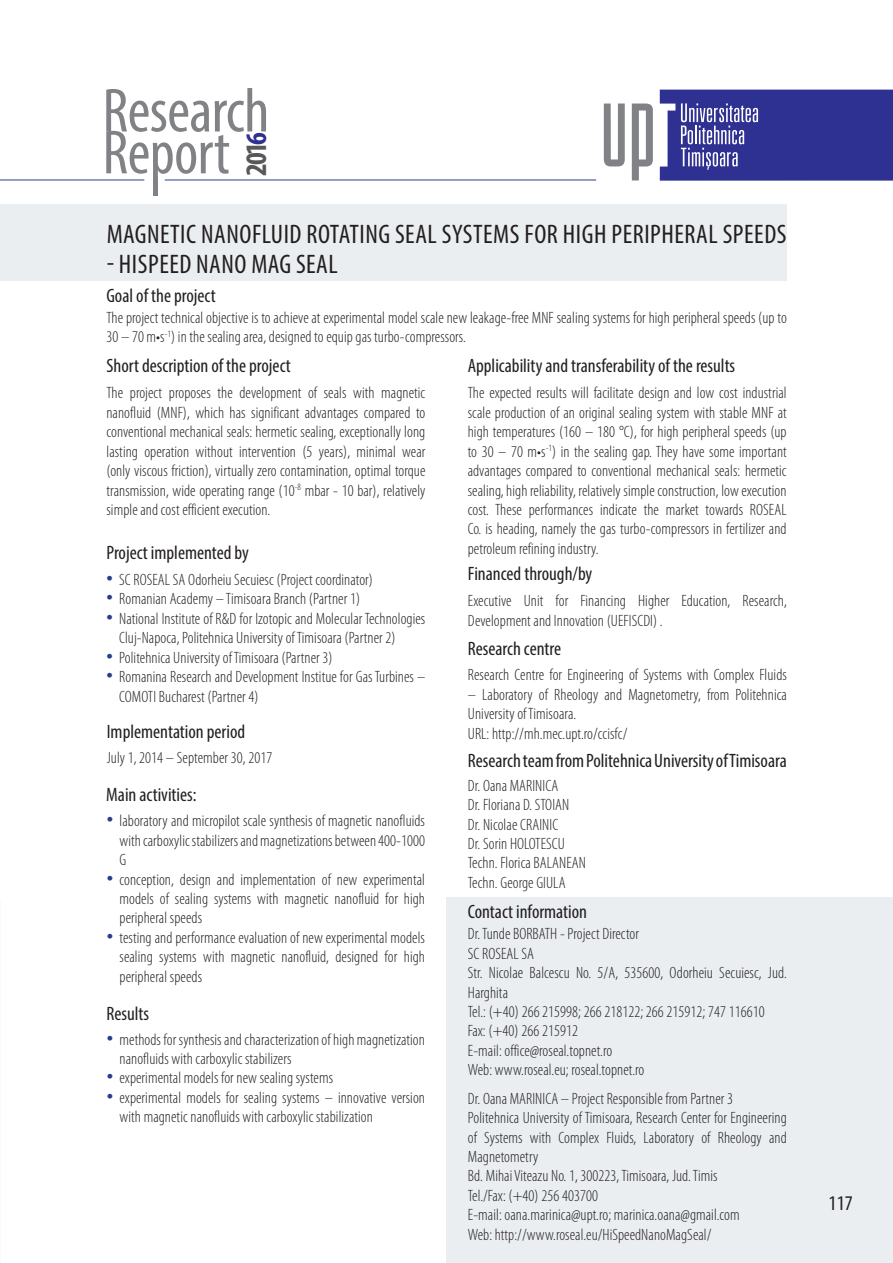
<style>
.page{position:relative;width:893px;height:1263px;background:#fff}
.page>*{position:absolute;margin:0;border:0;box-sizing:border-box;transform-origin:0 0}
.t1{font:condensed 62.7px "Myriad Pro";letter-spacing:-.01em;color:#808285}
.t2{font:700 condensed 29.85px "Myriad Pro";color:#57585a}
.t3{font:condensed 26.85px "Myriad Pro";letter-spacing:.02em;color:#231f20}
.t4{font:condensed 20.85px "Myriad Pro";color:#231f20}
.t5{font:condensed 19.5px "Myriad Pro";color:#231f20}
.t6{font:300 condensed 16.5px/19.5px "Myriad Pro";letter-spacing:.005em;color:#231f20}
.s1{color:#2e3092}
.s2{font-size:26.85px;color:#253f8e}
</style>
<div class="page">
<div style="left:787px;top:1157px;width:106px;height:106px;background:#ebeef1"></div>
<div style="left:153px;top:178px;width:5px;height:18px;background:#808285"></div>
<hr style="left:165px;top:180px;width:431px;height:1px;background:#253f8e">
<svg style="left:632px;top:104px;width:21px;height:76px"></svg>
<svg style="left:604px;top:104px;width:21px;height:62px"></svg>
<svg style="left:660px;top:90px;width:233px;height:91px;background:#41439c"></svg>
<hr style="left:0;top:180px;width:144px;height:1px;background:#253f8e">
<div style="left:0;top:204px;width:787px;height:77px;background:#ebeef1"></div>
<div style="left:446px;top:1157px;width:341px;height:106px;background:#ebeef1"></div>
<div style="left:446px;top:897px;width:447px;height:260px;background:#ebeef1"></div>
<h1 class="t1" style="left:103px;top:73px;width:168px">Research</h1>
<h1 class="t1" style="left:103px;top:115px;width:129px">Report</h1>
<h2 class="t2" style="left:238px;top:176px;width:45px;rotate:-90deg">201<span class="s1">6</span></h2>
<p class="t3" style="left:107px;top:218px;width:681px">MAGNETIC NANOFLUID ROTATING SEAL SYSTEMS FOR HIGH PERIPHERAL SPEEDS</p>
<p class="t3" style="left:107px;top:247px;width:233px">- HISPEED NANO MAG SEAL</p>
<p class="t6" style="left:106px;top:308px;width:682px">The project technical objective is to achieve at experimental model scale new leakage-free MNF sealing systems for high peripheral speeds (up to<br>30 – 70 m•s<sup>-1</sup>) in the sealing area, designed to equip gas turbo-compressors.</p>
<p class="t5" style="left:106px;top:284px;width:111px">Goal of the project</p>
<p class="t5" style="left:106px;top:354px;width:186px">Short description of the project</p>
<p class="t6" style="left:106px;top:384px;width:320px;text-align:justify">The project proposes the development of seals with magnetic nanofluid (MNF), which has significant advantages compared to conventional mechanical seals: hermetic sealing, exceptionally long lasting operation without intervention (5 years), minimal wear (only viscous friction), virtually zero contamination, optimal torque transmission, wide operating range (10<sup>-8</sup> mbar - 10 bar), relatively simple and cost efficient execution.</p>
<p class="t5" style="left:106px;top:540px;width:144px">Project implemented by</p>
<p class="t6" style="left:106px;top:570px;width:268px"><span class="s2">•</span> SC ROSEAL SA Odorheiu Secuiesc (Project coordinator)</p>
<p class="t6" style="left:106px;top:590px;width:255px"><span class="s2">•</span> Romanian Academy – Timisoara Branch (Partner 1)</p>
<p class="t6" style="left:119px;top:609px;width:308px;text-indent:-13px"><span class="s2">•</span> National Institute of R&amp;D for Izotopic and Molecular Technologies<br>Cluj-Napoca, Politehnica University of Timisoara (Partner 2)</p>
<p class="t6" style="left:106px;top:648px;width:228px"><span class="s2">•</span> Politehnica University of Timisoara (Partner 3)</p>
<p class="t6" style="left:119px;top:667px;width:308px;text-indent:-13px"><span class="s2">•</span> Romanina Research and Development Institue for Gas Turbines –<br>COMOTI Bucharest (Partner 4)</p>
<p class="t5" style="left:107px;top:720px;width:140px">Implementation period</p>
<p class="t6" style="left:107px;top:748px;width:167px">July 1, 2014 – September 30, 2017</p>
<p class="t5" style="left:106px;top:783px;width:92px">Main activities:</p>
<p class="t6" style="left:120px;top:811px;width:307px;text-align:justify;text-indent:-13px"><span class="s2">•</span> laboratory and micropilot scale synthesis of magnetic nanofluids with carboxylic stabilizers and magnetizations between 400-1000<br>G</p>
<p class="t6" style="left:120px;top:870px;width:307px;text-align:justify;text-indent:-13px"><span class="s2">•</span> conception, design and implementation of new experimental models of sealing systems with magnetic nanofluid for high peripheral speeds</p>
<p class="t6" style="left:120px;top:928px;width:307px;text-align:justify;text-indent:-13px"><span class="s2">•</span> testing and performance evaluation of new experimental models sealing systems with magnetic nanofluid, designed for high peripheral speeds</p>
<p class="t5" style="left:106px;top:1002px;width:44px">Results</p>
<p class="t6" style="left:120px;top:1030px;width:307px;text-indent:-13px"><span class="s2">•</span> methods for synthesis and characterization of high magnetization nanofluids with carboxylic stabilizers</p>
<p class="t6" style="left:107px;top:1068px;width:228px"><span class="s2">•</span> experimental models for new sealing systems</p>
<p class="t6" style="left:120px;top:1088px;width:307px;text-indent:-13px"><span class="s2">•</span> experimental models for sealing systems – innovative version with magnetic nanofluids with carboxylic stabilization</p>
<p class="t5" style="left:468px;top:354px;width:269px">Applicability and transferability of the results</p>
<p class="t6" style="left:468px;top:384px;width:320px;text-align:justify">The expected results will facilitate design and low cost industrial scale production of an original sealing system with stable MNF at high temperatures (160 – 180 °C), for high peripheral speeds (up to 30 – 70 m•s<sup>-1</sup>) in the sealing gap. They have some important advantages compared to conventional mechanical seals: hermetic sealing, high reliability, relatively simple construction, low execution cost. These performances indicate the market towards ROSEAL Co. is heading, namely the gas turbo-compressors in fertilizer and petroleum refining industry.</p>
<p class="t5" style="left:468px;top:562px;width:126px">Financed through/by</p>
<p class="t6" style="left:468px;top:592px;width:320px">Executive Unit for Financing Higher Education, Research,<br>Development and Innovation (UEFISCDI) .</p>
<p class="t5" style="left:468px;top:637px;width:95px">Research centre</p>
<p class="t6" style="left:468px;top:665px;width:320px">Research Centre for Engineering of Systems with Complex Fluids</p>
<p class="t6" style="left:468px;top:685px;width:320px">– Laboratory of Rheology and Magnetometry, from Politehnica<br>University of Timisoara.</p>
<p class="t6" style="left:468px;top:724px;width:161px">URL: http://mh.mec.upt.ro/ccisfc/</p>
<p class="t5" style="left:468px;top:749px;width:320px">Research team from Politehnica University of Timisoara</p>
<p class="t6" style="left:468px;top:776px;width:92px">Dr. Oana MARINICA</p>
<p class="t6" style="left:468px;top:795px;width:103px">Dr. Floriana D. STOIAN</p>
<p class="t6" style="left:468px;top:815px;width:92px">Dr. Nicolae CRAINIC</p>
<p class="t6" style="left:468px;top:834px;width:99px">Dr. Sorin HOLOTESCU</p>
<p class="t6" style="left:468px;top:853px;width:120px">Techn. Florica BALANEAN</p>
<p class="t6" style="left:468px;top:873px;width:99px">Techn. George GIULA</p>
<p class="t6" style="left:468px;top:924px;width:173px">Dr. Tunde BORBATH - Project Director</p>
<p class="t6" style="left:468px;top:944px;width:68px">SC ROSEAL SA</p>
<p class="t6" style="left:468px;top:963px;width:320px">Str. Nicolae Balcescu No. 5/A, 535600, Odorheiu Secuiesc, Jud.<br>Harghita</p>
<p class="t6" style="left:468px;top:1002px;width:298px">Tel.: (+40) 266 215998; 266 218122; 266 215912; 747 116610</p>
<p class="t6" style="left:468px;top:1022px;width:112px">Fax: (+40) 266 215912</p>
<p class="t6" style="left:468px;top:1041px;width:146px">E-mail: office@roseal.topnet.ro</p>
<p class="t6" style="left:468px;top:1060px;width:178px">Web: www.roseal.eu; roseal.topnet.ro</p>
<p class="t6" style="left:468px;top:1089px;width:267px">Dr. Oana MARINICA – Project Responsible from Partner 3</p>
<p class="t6" style="left:468px;top:1108px;width:320px;text-align:justify">Politehnica University of Timisoara, Research Center for Engineering of Systems with Complex Fluids, Laboratory of Rheology and Magnetometry</p>
<p class="t6" style="left:468px;top:1166px;width:251px">Bd. Mihai Viteazu No. 1, 300223, Timisoara, Jud. Timis</p>
<p class="t6" style="left:468px;top:1186px;width:132px">Tel./Fax: (+40) 256 403700</p>
<p class="t6" style="left:468px;top:1205px;width:273px">E-mail: oana.marinica@upt.ro; marinica.oana@gmail.com</p>
<p class="t6" style="left:468px;top:1225px;width:245px">Web: http://www.roseal.eu/HiSpeedNanoMagSeal/</p>
<p class="t5" style="left:468px;top:899px;width:121px">Contact information</p>
<p class="t4" style="left:828px;top:1191px;width:26px">117</p>
</div>
